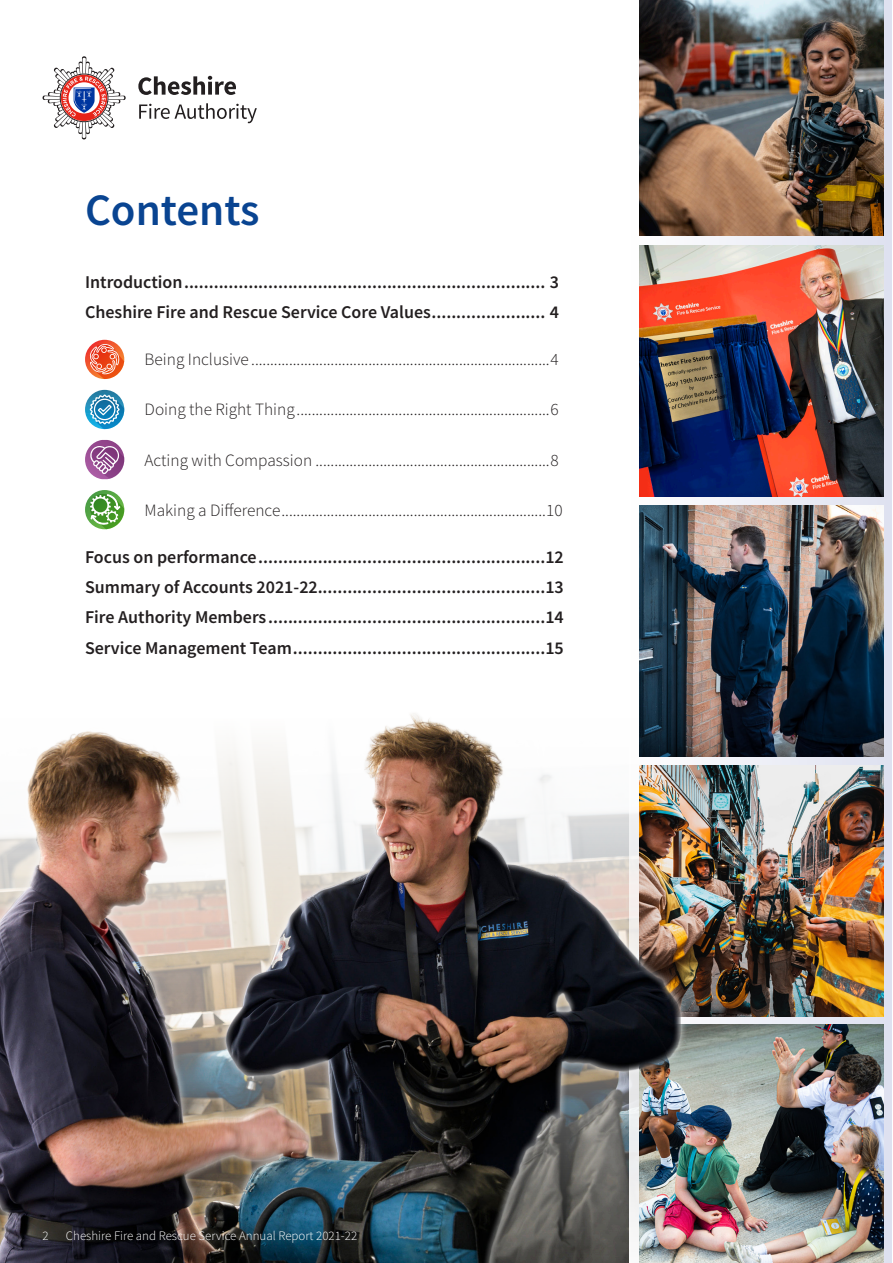
<style>
.page{position:relative;width:893px;height:1263px;background:#fff}
.page>*{position:absolute;margin:0;border:0;box-sizing:border-box;transform-origin:0 0}
.t1{font:600 45px "Source Sans Pro";color:#094491}
.Body_text_black{font:600 18px "Source Sans Pro";color:#231f20}
.Body_text_black-2{font:300 17.25px "Source Sans Pro";color:#231f20}
.Body_text_black-3{font:300 12.9px "Source Sans Pro";color:#fff}
</style>
<div class="page">
<svg style="left:138px;top:76px;width:98px;height:19px"></svg>
<svg style="left:43px;top:56px;width:83px;height:83px"></svg>
<svg style="left:139px;top:103px;width:118px;height:20px"></svg>
<img style="left:639px;top:0;width:253px;height:1263px">
<img style="left:639px;top:0;width:244px;height:236px">
<img style="left:639px;top:246px;width:244px;height:251px">
<img style="left:639px;top:505px;width:244px;height:251px">
<img style="left:688px;top:765px;width:195px;height:251px">
<img style="left:688px;top:1025px;width:195px;height:238px">
<img style="left:0;top:706px;width:680px;height:557px">
<svg style="left:85px;top:390px;width:39px;height:39px"></svg>
<svg style="left:89px;top:394px;width:35px;height:35px"></svg>
<svg style="left:85px;top:340px;width:39px;height:39px"></svg>
<svg style="left:90px;top:344px;width:34px;height:35px"></svg>
<svg style="left:85px;top:440px;width:39px;height:39px"></svg>
<svg style="left:85px;top:490px;width:39px;height:39px"></svg>
<svg style="left:90px;top:494px;width:34px;height:35px"></svg>
<p class="t1" style="left:85px;top:181px;width:176px">Contents</p>
<p class="Body_text_black" style="left:85px;top:271px;width:476px">Introduction......................................................................... 3</p>
<p class="Body_text_black" style="left:85px;top:301px;width:476px">Cheshire Fire and Rescue Service Core Values....................... 4</p>
<p class="Body_text_black-2" style="left:145px;top:348px;width:416px">Being Inclusive ...............................................................................4</p>
<p class="Body_text_black-2" style="left:145px;top:399px;width:416px">Doing the Right Thing...................................................................6</p>
<p class="Body_text_black-2" style="left:145px;top:449px;width:416px">Acting with Compassion ..............................................................8</p>
<p class="Body_text_black-2" style="left:145px;top:500px;width:420px">Making a Difference......................................................................10</p>
<p class="Body_text_black" style="left:85px;top:545px;width:480px">Focus on performance..........................................................12</p>
<p class="Body_text_black" style="left:85px;top:575px;width:480px">Summary of Accounts 2021-22..............................................13</p>
<p class="Body_text_black" style="left:85px;top:606px;width:480px">Fire Authority Members........................................................14</p>
<p class="Body_text_black" style="left:85px;top:636px;width:480px">Service Management Team...................................................15</p>
<p class="Body_text_black-3" style="left:43px;top:1228px;width:8px">2</p>
<p class="Body_text_black-3" style="left:66px;top:1228px;width:293px">Cheshire Fire and Rescue Service Annual Report 2021-22</p>
</div>
